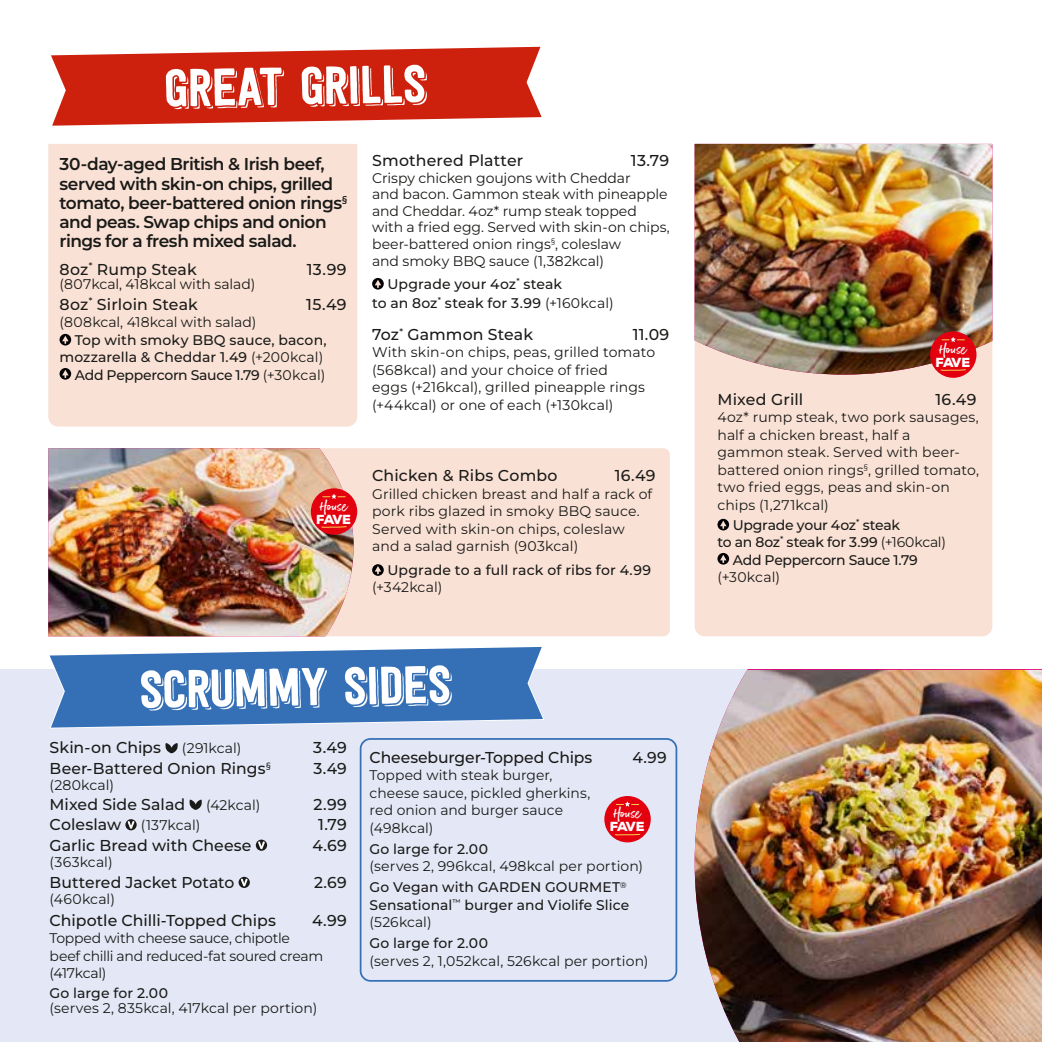
<style>
.page{position:relative;width:1042px;height:1042px;background:#fff}
.page>*{position:absolute;margin:0;border:0;box-sizing:border-box;transform-origin:0 0}
.t1{font:52.5px "Festivo LC Basic R Shadow";color:#fff}
.t2{font:18.03px "Better Times";letter-spacing:.01em;color:#fff}
.t3{font:600 17.15px/19.2px "Montserrat";letter-spacing:-.03em;color:#1a1a18}
.t4{font:500 15.75px "Montserrat";letter-spacing:.005em;color:#1a1a18}
.t5{font:14px/17.5px "Montserrat";letter-spacing:.005em;color:#1a1a18}
.t6{font:500 14px/17.5px "Montserrat";letter-spacing:.005em;color:#1a1a18}
.t7{font:14px/17.5px "Montserrat";letter-spacing:-.02em;color:#1a1a18}
.t8{font:500 14px "Montserrat";letter-spacing:-.02em;color:#1a1a18}
.t9{font:500 14px "Montserrat";letter-spacing:-.025em;color:#1a1a18}
.t10{font:900 12.78px "Nexa Rust Sans";letter-spacing:-.11em;color:#fff}
.s1{font-weight:400}
.s2{font-weight:500}
</style>
<div class="page">
<div style="left:48px;top:144px;width:309px;height:282px;background:#f9e1d5"></div>
<div style="left:0;top:670px;width:1042px;height:372px;background:#e4e8f6"></div>
<div style="left:694px;top:375px;width:298px;height:261px;background:#f9e1d5"></div>
<img style="left:694px;top:144px;width:298px;height:231px">
<img style="left:694px;top:670px;width:348px;height:372px">
<div style="left:360px;top:738px;width:317px;height:243px;border:2px solid #3570b7;border-radius:10px"></div>
<div style="left:604px;top:796px;width:47px;height:46px;background:#e3000f;border-radius:50%"></div>
<svg style="left:616px;top:801px;width:23px;height:5px"></svg>
<svg style="left:615px;top:834px;width:25px;height:1px"></svg>
<svg style="left:165px;top:743px;width:13px;height:10px"></svg>
<svg style="left:189px;top:799px;width:13px;height:11px"></svg>
<svg style="left:125px;top:819px;width:12px;height:11px"></svg>
<svg style="left:128px;top:821px;width:6px;height:8px"></svg>
<svg style="left:256px;top:839px;width:11px;height:12px"></svg>
<svg style="left:258px;top:841px;width:7px;height:8px"></svg>
<svg style="left:239px;top:877px;width:11px;height:11px"></svg>
<svg style="left:241px;top:878px;width:6px;height:8px"></svg>
<svg style="left:51px;top:46px;width:491px;height:80px;background:#d44130"></svg>
<svg style="left:47px;top:647px;width:499px;height:82px;background:#5284c1"></svg>
<svg style="left:717px;top:519px;width:12px;height:11px"></svg>
<svg style="left:720px;top:520px;width:6px;height:9px"></svg>
<svg style="left:717px;top:553px;width:12px;height:11px"></svg>
<svg style="left:720px;top:555px;width:6px;height:8px"></svg>
<svg style="left:372px;top:278px;width:12px;height:12px"></svg>
<svg style="left:375px;top:280px;width:6px;height:8px"></svg>
<div style="left:930px;top:331px;width:46px;height:47px;background:#e3000f;border-radius:50%"></div>
<svg style="left:941px;top:337px;width:24px;height:5px"></svg>
<svg style="left:940px;top:369px;width:26px;height:2px"></svg>
<div style="left:60px;top:334px;width:11px;height:11px;background:#020204;border-radius:50%"></div>
<svg style="left:62px;top:336px;width:7px;height:8px"></svg>
<svg style="left:60px;top:368px;width:11px;height:12px"></svg>
<svg style="left:62px;top:370px;width:7px;height:8px"></svg>
<div style="left:354px;top:448px;width:316px;height:188px;background:#f9e1d5"></div>
<img style="left:48px;top:448px;width:306px;height:188px">
<svg style="left:372px;top:564px;width:12px;height:12px"></svg>
<svg style="left:375px;top:566px;width:6px;height:8px"></svg>
<div style="left:311px;top:488px;width:46px;height:47px;background:#e3000f;border-radius:50%"></div>
<svg style="left:322px;top:494px;width:24px;height:5px"></svg>
<svg style="left:321px;top:526px;width:26px;height:2px"></svg>
<h1 class="t1" style="left:163px;top:56px;width:264px;rotate:-1deg">GREAT GRILLS</h1>
<p class="t3" style="left:60px;top:154px;width:289px">30-day-aged British &amp; Irish beef, served with skin-on chips, grilled tomato, beer-battered onion rings<sup>§ </sup>and peas. Swap chips and onion rings for a fresh mixed salad.</p>
<p class="t4" style="left:60px;top:258px;width:139px">8oz<sup>*</sup> Rump Steak</p>
<p class="t4" style="left:307px;top:258px;width:41px">13.99</p>
<p class="t5" style="left:60px;top:274px;width:197px">(807kcal, 418kcal with salad)</p>
<p class="t4" style="left:60px;top:293px;width:140px">8oz<sup>*</sup> Sirloin Steak</p>
<p class="t4" style="left:306px;top:293px;width:42px">15.49</p>
<p class="t5" style="left:60px;top:313px;width:198px">(808kcal, 418kcal with salad)</p>
<p class="t6" style="left:60px;top:330px;width:269px;text-align:right">Top with smoky BBQ sauce, bacon, mozzarella &amp; Cheddar 1.49 <span class="s1">(+200kcal)<br></span>Add Peppercorn Sauce 1.79 <span class="s1">(+30kcal)</span></p>
<p class="t2" style="left:320px;top:496px;width:29px">House</p>
<p class="t10" style="left:317px;top:510px;width:36px">FAVE</p>
<p class="t4" style="left:372px;top:149px;width:153px">Smothered Platter</p>
<p class="t4" style="left:631px;top:149px;width:40px">13.79</p>
<p class="t5" style="left:372px;top:169px;width:299px;line-height:16.6px">Crispy chicken goujons with Cheddar<br>and bacon. Gammon steak with pineapple and Cheddar. 4oz* rump steak topped with a fried egg. Served with skin-on chips, beer-battered onion rings<sup>§</sup>, coleslaw<br>and smoky BBQ sauce (1,382kcal)</p>
<p class="t6" style="left:372px;top:273px;width:243px;line-height:19.2px;text-indent:15px">Upgrade your 4oz<sup>*</sup> steak<br>to an 8oz<sup>*</sup> steak for 3.99 <span class="s1">(+160kcal)</span></p>
<p class="t4" style="left:372px;top:323px;width:162px">7oz<sup>*</sup> Gammon Steak</p>
<p class="t4" style="left:633px;top:323px;width:38px">11.09</p>
<p class="t5" style="left:372px;top:343px;width:285px">With skin-on chips, peas, grilled tomato (568kcal) and your choice of fried<br>eggs (+216kcal), grilled pineapple rings (+44kcal) or one of each (+130kcal)</p>
<p class="t2" style="left:939px;top:339px;width:29px">House</p>
<p class="t10" style="left:936px;top:353px;width:36px">FAVE</p>
<p class="t4" style="left:717px;top:388px;width:87px">Mixed Grill</p>
<p class="t4" style="left:935px;top:388px;width:43px">16.49</p>
<p class="t5" style="left:717px;top:408px;width:263px">4oz* rump steak, two pork sausages, half a chicken breast, half a gammon steak. Served with beer&shy;battered onion rings<sup>§</sup>, grilled tomato, two fried eggs, peas and skin-on chips (1,271kcal)</p>
<p class="t8" style="left:733px;top:515px;width:169px">Upgrade your 4oz<sup>*</sup> steak</p>
<p class="t8" style="left:717px;top:532px;width:230px">to an 8oz<sup>*</sup> steak for 3.99 <span class="s1">(+160kcal)</span></p>
<p class="t9" style="left:733px;top:550px;width:186px">Add Peppercorn Sauce 1.79</p>
<p class="t5" style="left:717px;top:568px;width:64px">(+30kcal)</p>
<p class="t4" style="left:372px;top:465px;width:187px">Chicken &amp; Ribs Combo</p>
<p class="t4" style="left:615px;top:465px;width:43px">16.49</p>
<p class="t5" style="left:372px;top:485px;width:282px">Grilled chicken breast and half a rack of pork ribs glazed in smoky BBQ sauce.<br>Served with skin-on chips, coleslaw and a salad garnish (903kcal)</p>
<p class="t6" style="left:387px;top:561px;width:265px">Upgrade to a full rack of ribs for 4.99</p>
<p class="t5" style="left:372px;top:578px;width:72px">(+342kcal)</p>
<h1 class="t1" style="left:138px;top:658px;width:314px;rotate:-1deg">SCRUMMY SIDES</h1>
<p class="t4" style="left:50px;top:737px;width:113px">Skin-on Chips</p>
<p class="t5" style="left:182px;top:739px;width:61px">(291kcal)</p>
<p class="t4" style="left:313px;top:737px;width:35px">3.49</p>
<p class="t4" style="left:50px;top:757px;width:222px">Beer-Battered Onion Rings<sup>§</sup></p>
<p class="t4" style="left:314px;top:757px;width:35px">3.49</p>
<p class="t5" style="left:50px;top:775px;width:66px">(280kcal)</p>
<p class="t4" style="left:50px;top:793px;width:137px">Mixed Side Salad</p>
<p class="t5" style="left:206px;top:796px;width:56px">(42kcal)</p>
<p class="t4" style="left:313px;top:793px;width:35px">2.99</p>
<p class="t4" style="left:50px;top:814px;width:73px">Coleslaw</p>
<p class="t5" style="left:141px;top:816px;width:61px">(137kcal)</p>
<p class="t4" style="left:318px;top:814px;width:30px">1.79</p>
<p class="t4" style="left:50px;top:834px;width:203px">Garlic Bread with Cheese</p>
<p class="t4" style="left:312px;top:834px;width:36px">4.69</p>
<p class="t5" style="left:50px;top:852px;width:65px">(363kcal)</p>
<p class="t4" style="left:50px;top:871px;width:186px">Buttered Jacket Potato</p>
<p class="t4" style="left:314px;top:871px;width:34px">2.69</p>
<p class="t5" style="left:50px;top:889px;width:67px">(460kcal)</p>
<p class="t4" style="left:50px;top:909px;width:228px">Chipotle Chilli-Topped Chips</p>
<p class="t4" style="left:312px;top:909px;width:36px">4.99</p>
<p class="t7" style="left:50px;top:929px;width:275px">Topped with cheese sauce, chipotle beef chilli and reduced-fat soured cream (417kcal)</p>
<p class="t6" style="left:50px;top:983px;width:120px">Go large for 2.00</p>
<p class="t5" style="left:50px;top:999px;width:269px">(serves 2, 835kcal, 417kcal per portion)</p>
<p class="t4" style="left:370px;top:746px;width:224px">Cheeseburger-Topped Chips</p>
<p class="t4" style="left:632px;top:746px;width:36px">4.99</p>
<p class="t5" style="left:370px;top:766px;width:222px">Topped with steak burger, cheese sauce, pickled gherkins, red onion and burger sauce (498kcal)</p>
<p class="t6" style="left:370px;top:839px;width:120px">Go large for 2.00</p>
<p class="t5" style="left:370px;top:855px;width:275px;line-height:21px">(serves 2, 996kcal, 498kcal per portion)<br><span class="s2">Go Vegan with GARDEN GOURMET</span><sup>®</sup></p>
<p class="t6" style="left:370px;top:895px;width:261px">Sensational<sup>™</sup> burger and Violife Slice <span class="s1">(526kcal)</span></p>
<p class="t6" style="left:370px;top:934px;width:120px">Go large for 2.00</p>
<p class="t5" style="left:370px;top:951px;width:280px">(serves 2, 1,052kcal, 526kcal per portion)</p>
<p class="t2" style="left:614px;top:803px;width:29px">House</p>
<p class="t10" style="left:610px;top:818px;width:36px">FAVE</p>
</div>
